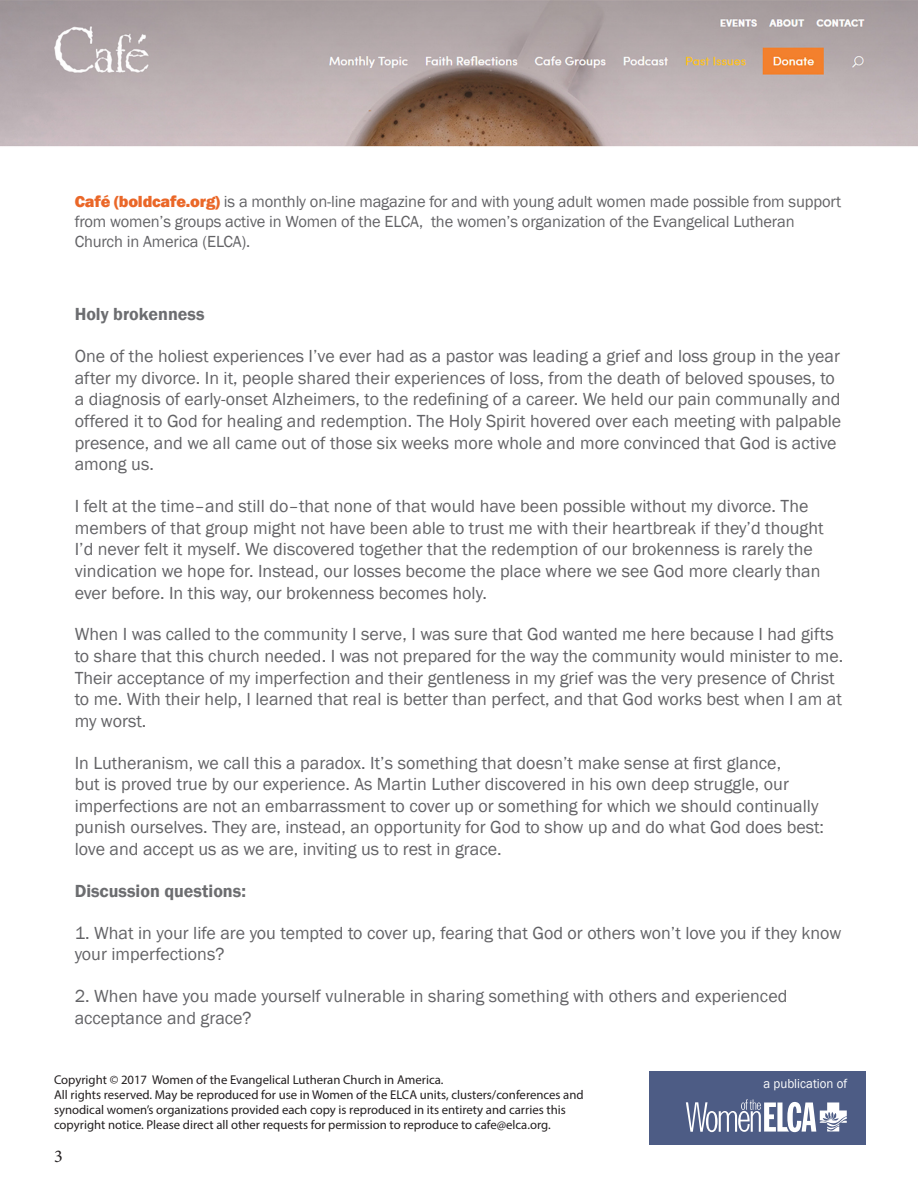
<style>
.page{position:relative;width:918px;height:1188px;background:#fff}
.page>*{position:absolute;margin:0;border:0;box-sizing:border-box;transform-origin:0 0}
.Body_text{font:18px/21.6px "Franklin Gothic";color:#636366}
.Subhead{font:600 18px "Franklin Gothic";color:#6c6d70}
.t1{font:18px "Minion Pro";color:#231f20}
.t2{font:16.5px/19.8px "Franklin Gothic";letter-spacing:-.01em;color:#636366}
.t3{font:13.35px "Franklin Gothic";color:#fff;scale:.96 1}
.t4{font:12.75px/15.3px "Myriad Pro";color:#231f20}
.s1{font-weight:800;color:#ea6728}
</style>
<div class="page">
<img style="left:0;top:0;width:918px;height:147px">
<div style="left:649px;top:1071px;width:216px;height:74px;background:#4d5c85"></div>
<svg style="left:686px;top:1099px;width:161px;height:33px"></svg>
<p class="t2" style="left:75px;top:192px;width:768px"><span class="s1">Café (boldcafe.org)</span> is a monthly on-line magazine for and with young adult women made possible from support from women’s groups active in Women of the ELCA, the women’s organization of the Evangelical Lutheran<br>Church in America (ELCA).</p>
<p class="Subhead" style="left:75px;top:303px;width:131px">Holy brokenness</p>
<p class="Body_text" style="left:75px;top:346px;width:768px">One of the holiest experiences I’ve ever had as a pastor was leading a grief and loss group in the year after my divorce. In it, people shared their experiences of loss, from the death of beloved spouses, to a diagnosis of early-onset Alzheimers, to the redefining of a career. We held our pain communally and offered it to God for healing and redemption. The Holy Spirit hovered over each meeting with palpable presence, and we all came out of those six weeks more whole and more convinced that God is active among us.</p>
<p class="Body_text" style="left:75px;top:496px;width:751px">I felt at the time–and still do–that none of that would have been possible without my divorce. The members of that group might not have been able to trust me with their heartbreak if they’d thought I’d never felt it myself. We discovered together that the redemption of our brokenness is rarely the vindication we hope for. Instead, our losses become the place where we see God more clearly than ever before. In this way, our brokenness becomes holy.</p>
<p class="Body_text" style="left:75px;top:624px;width:770px">When I was called to the community I serve, I was sure that God wanted me here because I had gifts to share that this church needed. I was not prepared for the way the community would minister to me.<br>Their acceptance of my imperfection and their gentleness in my grief was the very presence of Christ to me. With their help, I learned that real is better than perfect, and that God works best when I am at my worst.</p>
<p class="Body_text" style="left:75px;top:752px;width:751px">In Lutheranism, we call this a paradox. It’s something that doesn’t make sense at first glance,<br>but is proved true by our experience. As Martin Luther discovered in his own deep struggle, our imperfections are not an embarrassment to cover up or something for which we should continually punish ourselves. They are, instead, an opportunity for God to show up and do what God does best: love and accept us as we are, inviting us to rest in grace.</p>
<p class="Subhead" style="left:75px;top:880px;width:173px">Discussion questions:</p>
<p class="Body_text" style="left:75px;top:922px;width:768px">1. What in your life are you tempted to cover up, fearing that God or others won’t love you if they know your imperfections?</p>
<p class="Body_text" style="left:75px;top:986px;width:714px">2. When have you made yourself vulnerable in sharing something with others and experienced acceptance and grace?</p>
<p class="t4" style="left:54px;top:1071px;width:531px">Copyright © 2017 Women of the Evangelical Lutheran Church in America.<br>All rights reserved. May be reproduced for use in Women of the ELCA units, clusters/conferences and synodical women’s organizations provided each copy is reproduced in its entirety and carries this copyright notice. Please direct all other requests for permission to reproduce to cafe@elca.org.</p>
<p class="t3" style="left:764px;top:1075px;width:89px">a publication of</p>
<p class="t1" style="left:54px;top:1144px;width:10px">3</p>
</div>
